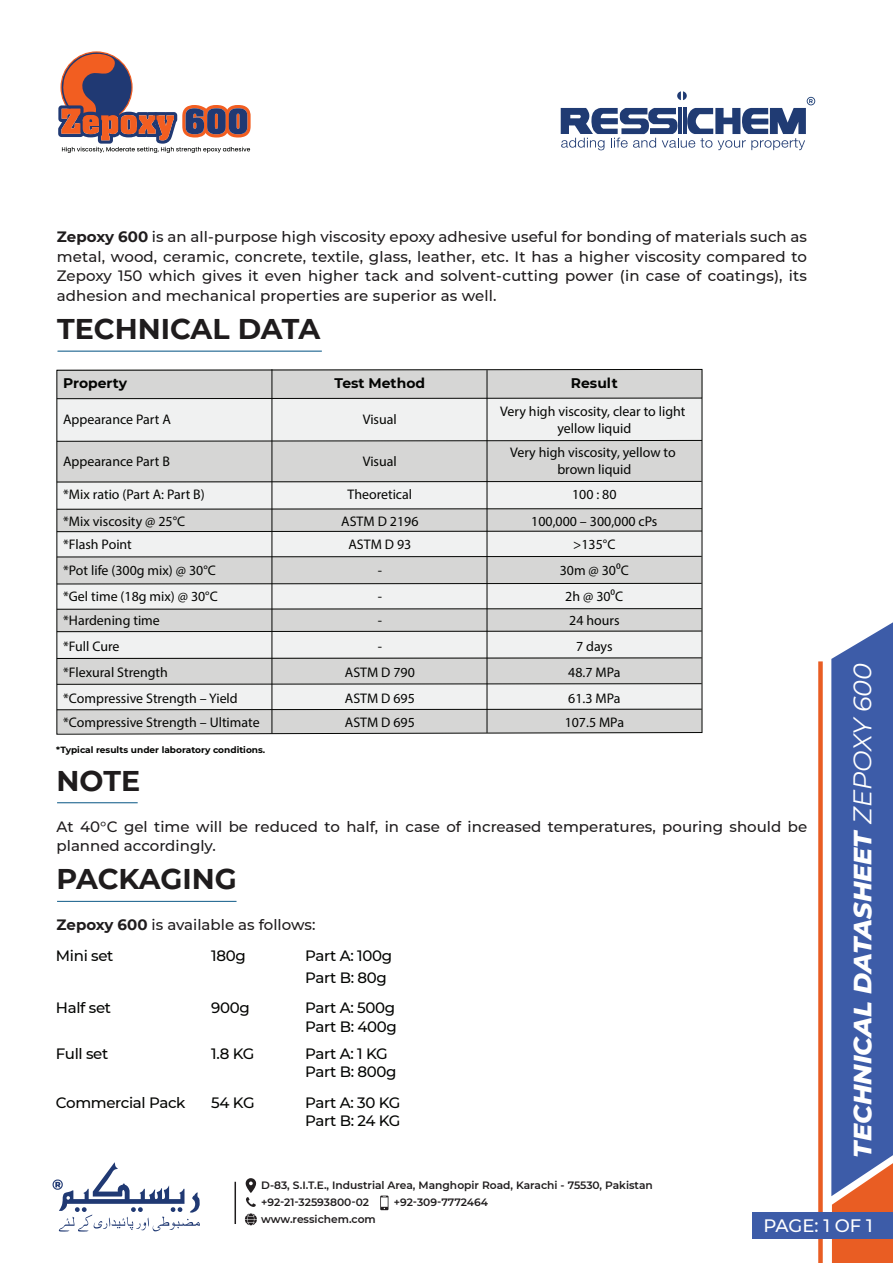
<style>
.page{position:relative;width:893px;height:1263px;background:#fff}
.page>*{position:absolute;margin:0;border:0;box-sizing:border-box;transform-origin:0 0}
.t1{font:700 28.5px "Montserrat";color:#1f1c1d}
.t2{font:italic 800 25.5px "Montserrat";color:#fff}
.t3{font:500 18px "Montserrat";letter-spacing:-.005em;color:#fff}
.t4{font:500 15px/19.5px "Montserrat";color:#1f1c1d}
.t5{font:500 15px/18.5px "Montserrat";letter-spacing:-.025em;color:#040503}
.t6{font:13.95px/16.6px "Myriad Pro";color:#040503;text-align:center}
.t7{font:700 13.95px "Montserrat";color:#040503}
.t8{font:600 10.65px/16.6px "Montserrat";color:#1f1c1d}
.t9{font:700 9px "Montserrat";color:#040503}
.s1{font-weight:700}
.s2{font-weight:400}
</style>
<div class="page">
<div style="left:818px;top:661px;width:5px;height:602px;background:#e95d23"></div>
<hr style="left:57px;top:802px;width:81px;height:1px;background:#16608c">
<svg style="left:831px;top:622px;width:62px;height:641px;background:#5564a1"></svg>
<div style="left:753px;top:1212px;width:140px;height:26px;background:#3d5ca8"></div>
<hr style="left:58px;top:351px;width:264px;height:1px;background:#16608c">
<svg style="left:56px;top:369px;width:646px;height:365px"></svg>
<hr style="left:272px;top:369px;width:1px;height:364px;background:#040503">
<hr style="left:487px;top:370px;width:1px;height:363px;background:#040503">
<hr style="left:57px;top:901px;width:179px;height:1px;background:#16608c">
<svg style="left:58px;top:51px;width:193px;height:102px"></svg>
<svg style="left:561px;top:91px;width:254px;height:59px"></svg>
<hr style="left:678px;top:108px;width:3px;height:26px;background:#203b73">
<hr style="left:683px;top:108px;width:3px;height:26px;background:#203b73">
<hr style="left:235px;top:1182px;width:1px;height:42px;background:#1f1c1d">
<svg style="left:245px;top:1213px;width:12px;height:12px"></svg>
<svg style="left:246px;top:1178px;width:10px;height:29px"></svg>
<svg style="left:53px;top:1162px;width:147px;height:69px"></svg>
<svg style="left:380px;top:1195px;width:8px;height:15px"></svg>
<p class="t4" style="left:57px;top:227px;width:752px;text-align:justify"><span class="s1">Zepoxy 600</span> is an all-purpose high viscosity epoxy adhesive useful for bonding of materials such as metal, wood, ceramic, concrete, textile, glass, leather, etc. It has a higher viscosity compared to Zepoxy 150 which gives it even higher tack and solvent-cutting power (in case of coatings), its adhesion and mechanical properties are superior as well.</p>
<h1 class="t1" style="left:57px;top:308px;width:265px">TECHNICAL DATA</h1>
<p class="t7" style="left:63px;top:373px;width:65px">Property</p>
<p class="t7" style="left:335px;top:373px;width:92px">Test Method</p>
<p class="t7" style="left:571px;top:373px;width:48px">Result</p>
<p class="t6" style="left:363px;top:411px;width:35px">Visual</p>
<p class="t6" style="left:500px;top:403px;width:187px">Very high viscosity, clear to light yellow liquid</p>
<p class="t6" style="left:63px;top:411px;width:109px">Appearance Part A</p>
<p class="t6" style="left:63px;top:452px;width:108px">Appearance Part B</p>
<p class="t6" style="left:510px;top:444px;width:167px">Very high viscosity, yellow to brown liquid</p>
<p class="t6" style="left:363px;top:452px;width:35px">Visual</p>
<p class="t6" style="left:63px;top:485px;width:143px">*Mix ratio (Part A: Part B)</p>
<p class="t6" style="left:348px;top:486px;width:66px">Theoretical</p>
<p class="t6" style="left:572px;top:486px;width:46px">100 : 80</p>
<p class="t6" style="left:63px;top:512px;width:124px">*Mix viscosity @ 25°C</p>
<p class="t6" style="left:341px;top:512px;width:79px">ASTM D 2196</p>
<p class="t6" style="left:531px;top:512px;width:128px">100,000 – 300,000 cPs</p>
<p class="t6" style="left:63px;top:536px;width:70px">*Flash Point</p>
<p class="t6" style="left:348px;top:536px;width:64px">ASTM D 93</p>
<p class="t6" style="left:573px;top:536px;width:44px">&gt;135°C</p>
<p class="t6" style="left:63px;top:562px;width:154px">*Pot life (300g mix) @ 30°C</p>
<p class="t6" style="left:378px;top:562px;width:6px">-</p>
<p class="t6" style="left:560px;top:562px;width:71px">30m @ 300C</p>
<p class="t6" style="left:63px;top:588px;width:156px">*Gel time (18g mix) @ 30°C</p>
<p class="t6" style="left:378px;top:588px;width:6px">-</p>
<p class="t6" style="left:565px;top:588px;width:60px">2h @ 300C</p>
<p class="t6" style="left:63px;top:612px;width:98px">*Hardening time</p>
<p class="t6" style="left:378px;top:612px;width:6px">-</p>
<p class="t6" style="left:569px;top:612px;width:52px">24 hours</p>
<p class="t6" style="left:63px;top:638px;width:58px">*Full Cure</p>
<p class="t6" style="left:378px;top:638px;width:6px">-</p>
<p class="t6" style="left:576px;top:638px;width:38px">7 days</p>
<p class="t6" style="left:63px;top:663px;width:106px">*Flexural Strength</p>
<p class="t6" style="left:345px;top:663px;width:72px">ASTM D 790</p>
<p class="t6" style="left:568px;top:663px;width:54px">48.7 MPa</p>
<p class="t6" style="left:63px;top:689px;width:176px">*Compressive Strength – Yield</p>
<p class="t6" style="left:345px;top:689px;width:72px">ASTM D 695</p>
<p class="t6" style="left:568px;top:689px;width:54px">61.3 MPa</p>
<p class="t6" style="left:63px;top:714px;width:198px">*Compressive Strength – Ultimate</p>
<p class="t6" style="left:345px;top:714px;width:72px">ASTM D 695</p>
<p class="t6" style="left:565px;top:714px;width:61px">107.5 MPa</p>
<p class="t9" style="left:56px;top:743px;width:210px">*Typical results under laboratory conditions.</p>
<h1 class="t1" style="left:57px;top:760px;width:85px">NOTE</h1>
<p class="t4" style="left:57px;top:816px;width:752px">At 40°C gel time will be reduced to half, in case of increased temperatures, pouring should be planned accordingly.</p>
<h1 class="t1" style="left:57px;top:858px;width:182px">PACKAGING</h1>
<p class="t4" style="left:57px;top:915px;width:260px"><span class="s1">Zepoxy 600</span> is available as follows:</p>
<p class="t5" style="left:56px;top:946px;width:59px">Mini set</p>
<p class="t5" style="left:211px;top:946px;width:36px">180g</p>
<p class="t5" style="left:305px;top:946px;width:88px">Part A: 100g</p>
<p class="t5" style="left:305px;top:967px;width:83px">Part B: 80g</p>
<p class="t5" style="left:56px;top:998px;width:57px">Half set</p>
<p class="t5" style="left:211px;top:998px;width:40px">900g</p>
<p class="t5" style="left:305px;top:998px;width:93px">Part A: 500g<br>Part B: 400g</p>
<p class="t5" style="left:56px;top:1044px;width:54px">Full set</p>
<p class="t5" style="left:211px;top:1044px;width:45px">1.8 KG</p>
<p class="t5" style="left:305px;top:1044px;width:93px">Part A: 1 KG<br>Part B: 800g</p>
<p class="t5" style="left:56px;top:1092px;width:131px">Commercial Pack</p>
<p class="t5" style="left:211px;top:1092px;width:45px">54 KG</p>
<p class="t5" style="left:305px;top:1092px;width:97px">Part A: 30 KG<br>Part B: 24 KG</p>
<h2 class="t2" style="left:844px;top:1157px;width:496px;rotate:-90deg">TECHNICAL DATASHEET <span class="s2">ZEPOXY 600</span></h2>
<p class="t8" style="left:261px;top:1177px;width:393px">D-83, S.I.T.E., Industrial Area, Manghopir Road, Karachi - 75530, Pakistan +92-21-32593800-02<br>www.ressichem.com</p>
<p class="t8" style="left:394px;top:1193px;width:96px">+92-309-7772464</p>
<p class="t3" style="left:763px;top:1213px;width:111px">PAGE: 1 OF 1</p>
</div>
